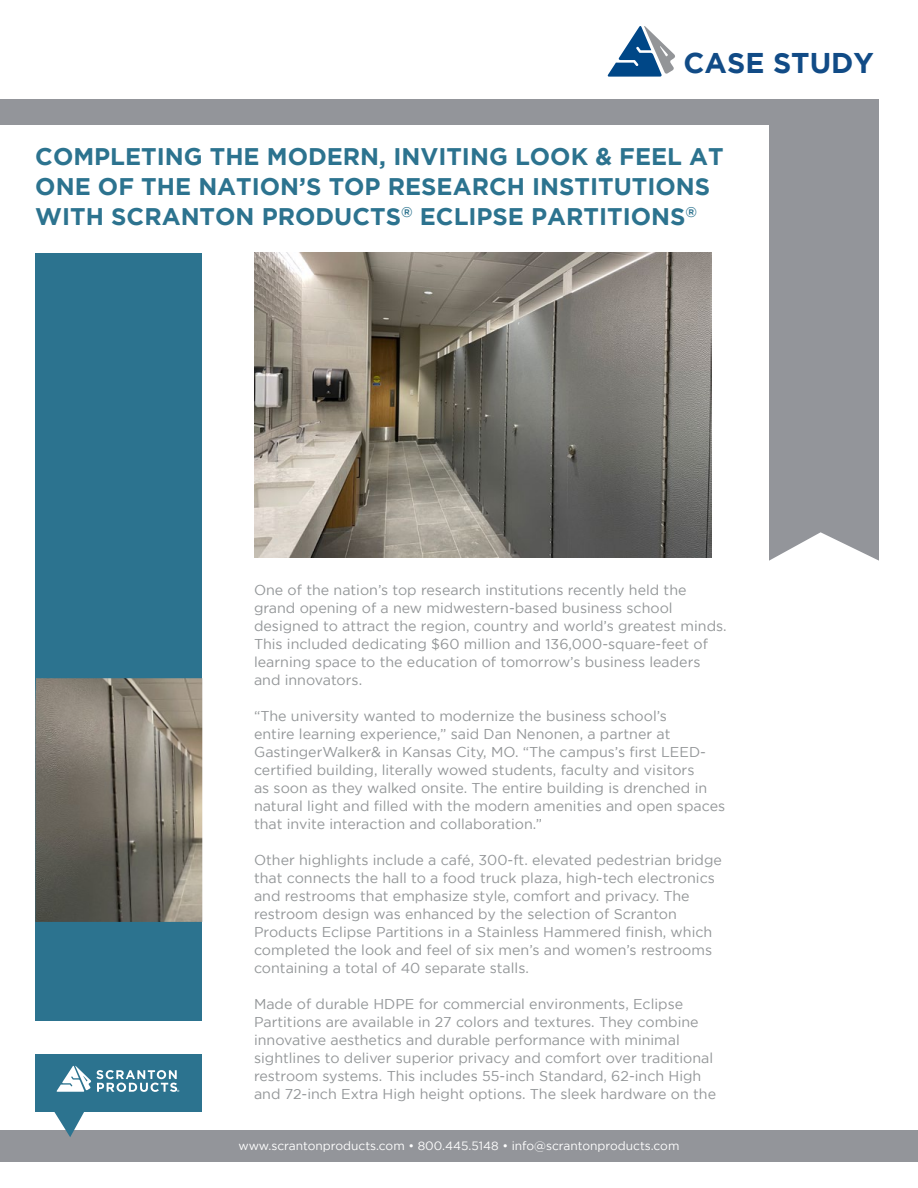
<style>
.page{position:relative;width:918px;height:1188px;background:#fff}
.page>*{position:absolute;margin:0;border:0;box-sizing:border-box;transform-origin:0 0}
.t1{font:700 28.5px "Gotham";color:#114b86}
.t2{font:700 24px/30px "Gotham";color:#2c738f}
.t3{font:14.25px/18px "Gotham";color:#939698}
.t4{font:12px "Gotham";color:#fff}
</style>
<div class="page">
<div style="left:35px;top:253px;width:167px;height:768px;background:#2c738f"></div>
<div style="left:35px;top:1054px;width:167px;height:57px;background:#2c738f"></div>
<div style="left:770px;top:99px;width:109px;height:463px;background:#93959a"></div>
<div style="left:0;top:99px;width:796px;height:26px;background:#93959a"></div>
<div style="left:0;top:1130px;width:918px;height:31px;background:#93959a"></div>
<svg style="left:54px;top:1111px;width:30px;height:26px"></svg>
<img style="left:254px;top:253px;width:458px;height:304px">
<img style="left:35px;top:678px;width:167px;height:244px">
<svg style="left:607px;top:26px;width:68px;height:51px"></svg>
<svg style="left:769px;top:532px;width:110px;height:30px"></svg>
<svg style="left:56px;top:1066px;width:123px;height:26px"></svg>
<h1 class="t1" style="left:684px;top:46px;width:192px">CASE STUDY</h1>
<h2 class="t2" style="left:35px;top:141px;width:690px">COMPLETING THE MODERN, INVITING LOOK &amp; FEEL AT<br>ONE OF THE NATION’S TOP RESEARCH INSTITUTIONS<br>WITH SCRANTON PRODUCTS<sup>®</sup> ECLIPSE PARTITIONS<sup>®</sup></h2>
<p class="t3" style="left:254px;top:581px;width:474px">One of the nation’s top research institutions recently held the grand opening of a new midwestern-based business school designed to attract the region, country and world’s greatest minds.<br>This included dedicating $60 million and 136,000-square-feet of learning space to the education of tomorrow’s business leaders and innovators.</p>
<p class="t3" style="left:254px;top:707px;width:473px">“The university wanted to modernize the business school’s<br>entire learning experience,” said Dan Nenonen, a partner at GastingerWalker&amp; in Kansas City, MO. “The campus’s first LEED&shy;certified building, literally wowed students, faculty and visitors<br>as soon as they walked onsite. The entire building is drenched in natural light and filled with the modern amenities and open spaces that invite interaction and collaboration.”</p>
<p class="t3" style="left:254px;top:851px;width:469px">Other highlights include a café, 300-ft. elevated pedestrian bridge that connects the hall to a food truck plaza, high-tech electronics and restrooms that emphasize style, comfort and privacy. The restroom design was enhanced by the selection of Scranton Products Eclipse Partitions in a Stainless Hammered finish, which completed the look and feel of six men’s and women’s restrooms containing a total of 40 separate stalls.</p>
<p class="t3" style="left:254px;top:995px;width:464px">Made of durable HDPE for commercial environments, Eclipse Partitions are available in 27 colors and textures. They combine innovative aesthetics and durable performance with minimal sightlines to deliver superior privacy and comfort over traditional restroom systems. This includes 55-inch Standard, 62-inch High and 72-inch Extra High height options. The sleek hardware on the</p>
<p class="t4" style="left:239px;top:1139px;width:442px">www.scrantonproducts.com • 800.445.5148 • info@scrantonproducts.com</p>
</div>
